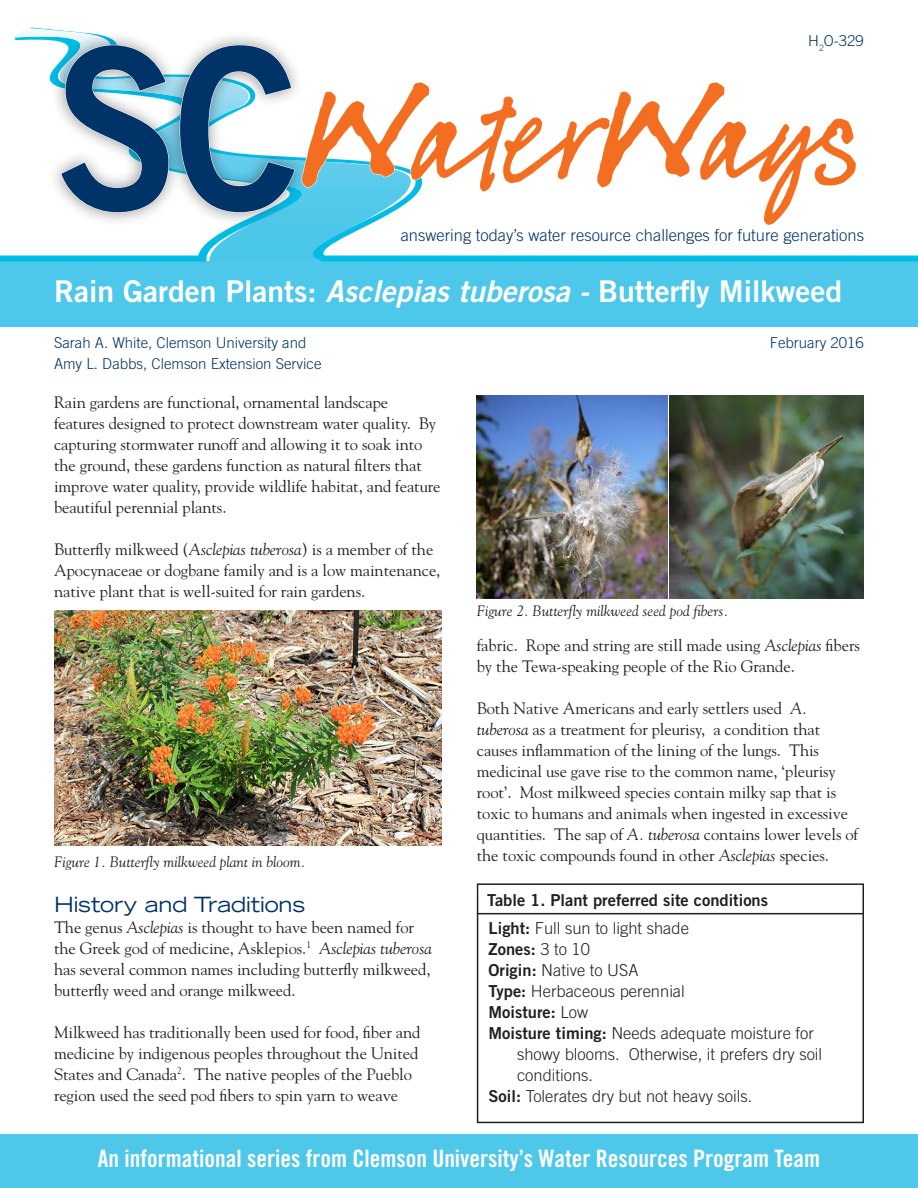
<style>
.page{position:relative;width:918px;height:1188px;background:#fff}
.page>*{position:absolute;margin:0;border:0;box-sizing:border-box;transform-origin:0 0}
.t1{font:225px "Trade Gothic LT Std Bd 2";color:#003367;scale:.91 1}
.t2{font:82.5px "FG Saga";letter-spacing:-.01em;color:#f36e21}
.t3{font:30px "Trade Gothic LT Std Bd 2";color:#fff}
.t4{font:24px "Trade Gothic LT Std Bd Cn 20";color:#fff}
.copy{font:expanded 21px "Trade Gothic LT Std";letter-spacing:-.005em;color:#003367}
.copy-2{font:16.5px/21px "Goudy";letter-spacing:-.005em;color:#231f20}
.copy-3{font:300 16.5px/21px "Trade Gothic LT Std";color:#231f20}
.copy-4{font:300 16.5px "Trade Gothic LT Std";color:#003367}
.copy-5{font:16.5px "Trade Gothic LT Std Bd 2";color:#231f20}
.copy-6{font:300 15px "Trade Gothic LT Std";color:#003367}
.copy-7{font:italic 15px "Goudy";color:#231f20}
.s1{font-size:120px}
.s2{font-family:"Trade Gothic LT Std Bd 2 Obl"}
.s3{font-style:italic}
.s4{font-family:"Trade Gothic LT Std Bd 2";font-weight:400}
.s5{font-family:"Trade Gothic LT Std";font-weight:300}
</style>
<div class="page">
<svg style="left:0;top:28px;width:444px;height:234px"></svg>
<div style="left:0;top:262px;width:918px;height:65px;background:#4ec8ea"></div>
<div style="left:0;top:256px;width:206px;height:6px;background:#02bce5"></div>
<div style="left:321px;top:256px;width:597px;height:6px;background:#02bce5"></div>
<div style="left:0;top:1134px;width:918px;height:54px;background:#4ec8ea"></div>
<div style="left:47px;top:30px;width:262px;height:197px;background:#231f20;opacity:.5"></div>
<svg style="left:60px;top:45px;width:109px;height:168px"></svg>
<svg style="left:179px;top:45px;width:116px;height:168px"></svg>
<svg style="left:301px;top:82px;width:143px;height:144px"></svg>
<div style="left:477px;top:883px;width:387px;height:240px;border:2px solid #231f20"></div>
<hr style="left:477px;top:913px;width:387px;height:1px;background:#231f20">
<img style="left:54px;top:610px;width:387px;height:236px">
<img style="left:477px;top:395px;width:387px;height:203px">
<p class="copy-6" style="left:808px;top:32px;width:57px">H<sub>2</sub>O-329</p>
<p class="t1" style="left:54px;top:-10px;width:271px">SC</p>
<p class="t2" style="left:301px;top:98px;width:566px"><span class="s1">W</span>ater<span class="s1">W</span>ays</p>
<p class="copy-4" style="left:401px;top:226px;width:465px">answering today’s water resource challenges for future generations</p>
<p class="t3" style="left:54px;top:273px;width:790px">Rain Garden Plants: <span class="s2">Asclepias tuberosa -</span> Butterfly Milkweed</p>
<p class="copy-6" style="left:54px;top:334px;width:254px">Sarah A. White, Clemson University and</p>
<p class="copy-6" style="left:54px;top:355px;width:269px">Amy L. Dabbs, Clemson Extension Service</p>
<p class="copy-6" style="left:770px;top:334px;width:96px">February 2016</p>
<p class="copy-2" style="left:54px;top:392px;width:388px">Rain gardens are functional, ornamental landscape features designed to protect downstream water quality. By capturing stormwater runoff and allowing it to soak into the ground, these gardens function as natural filters that improve water quality, provide wildlife habitat, and feature beautiful perennial plants.</p>
<p class="copy-2" style="left:54px;top:539px;width:388px">Butterfly milkweed (<span class="s3">Asclepias tuberosa</span>) is a member of the<br>Apocynaceae or dogbane family and is a low maintenance, native plant that is well-suited for rain gardens.</p>
<p class="copy-7" style="left:54px;top:852px;width:253px">Figure 1. Butterfly milkweed plant in bloom.</p>
<p class="copy" style="left:54px;top:890px;width:253px">History and Traditions</p>
<p class="copy-2" style="left:54px;top:916px;width:379px">The genus <span class="s3">Asclepias</span> is thought to have been named for the Greek god of medicine, Asklepios.<sup>1</sup> <span class="s3">Asclepias tuberosa </span>has several common names including butterfly milkweed, butterfly weed and orange milkweed.</p>
<p class="copy-2" style="left:54px;top:1021px;width:368px">Milkweed has traditionally been used for food, fiber and medicine by indigenous peoples throughout the United States and Canada<sup>2</sup>. The native peoples of the Pueblo region used the seed pod fibers to spin yarn to weave</p>
<p class="copy-7" style="left:477px;top:601px;width:253px">Figure 2. Butterfly milkweed seed pod fibers.</p>
<p class="copy-2" style="left:477px;top:635px;width:385px">fabric. Rope and string are still made using <span class="s3">Asclepias</span> fibers by the Tewa-speaking people of the Rio Grande.</p>
<p class="copy-2" style="left:477px;top:698px;width:383px">Both Native Americans and early settlers used <span class="s3">A. tuberosa</span> as a treatment for pleurisy, a condition that causes inflammation of the lining of the lungs. This medicinal use gave rise to the common name, ‘pleurisy root’. Most milkweed species contain milky sap that is toxic to humans and animals when ingested in excessive quantities. The sap of <span class="s3">A. tuberosa</span> contains lower levels of the toxic compounds found in other <span class="s3">Asclepias</span> species.</p>
<p class="copy-5" style="left:487px;top:890px;width:283px">Table 1. Plant preferred site conditions</p>
<p class="copy-3" style="left:489px;top:917px;width:202px"><span class="s4">Light:</span> Full sun to light shade</p>
<p class="copy-5" style="left:489px;top:939px;width:103px">Zones: <span class="s5">3 to 10</span></p>
<p class="copy-3" style="left:489px;top:959px;width:151px"><span class="s4">Origin:</span> Native to USA</p>
<p class="copy-3" style="left:489px;top:980px;width:198px"><span class="s4">Type:</span> Herbaceous perennial</p>
<p class="copy-5" style="left:489px;top:1002px;width:101px">Moisture: <span class="s5">Low</span></p>
<p class="copy-3" style="left:517px;top:1022px;width:307px;text-indent:-28px"><span class="s4">Moisture timing:</span> Needs adequate moisture for showy blooms. Otherwise, it prefers dry soil conditions.</p>
<p class="copy-3" style="left:489px;top:1085px;width:265px"><span class="s4">Soil:</span> Tolerates dry but not heavy soils.</p>
<p class="t4" style="left:98px;top:1144px;width:724px">An informational series from Clemson University’s Water Resources Program Team</p>
</div>
